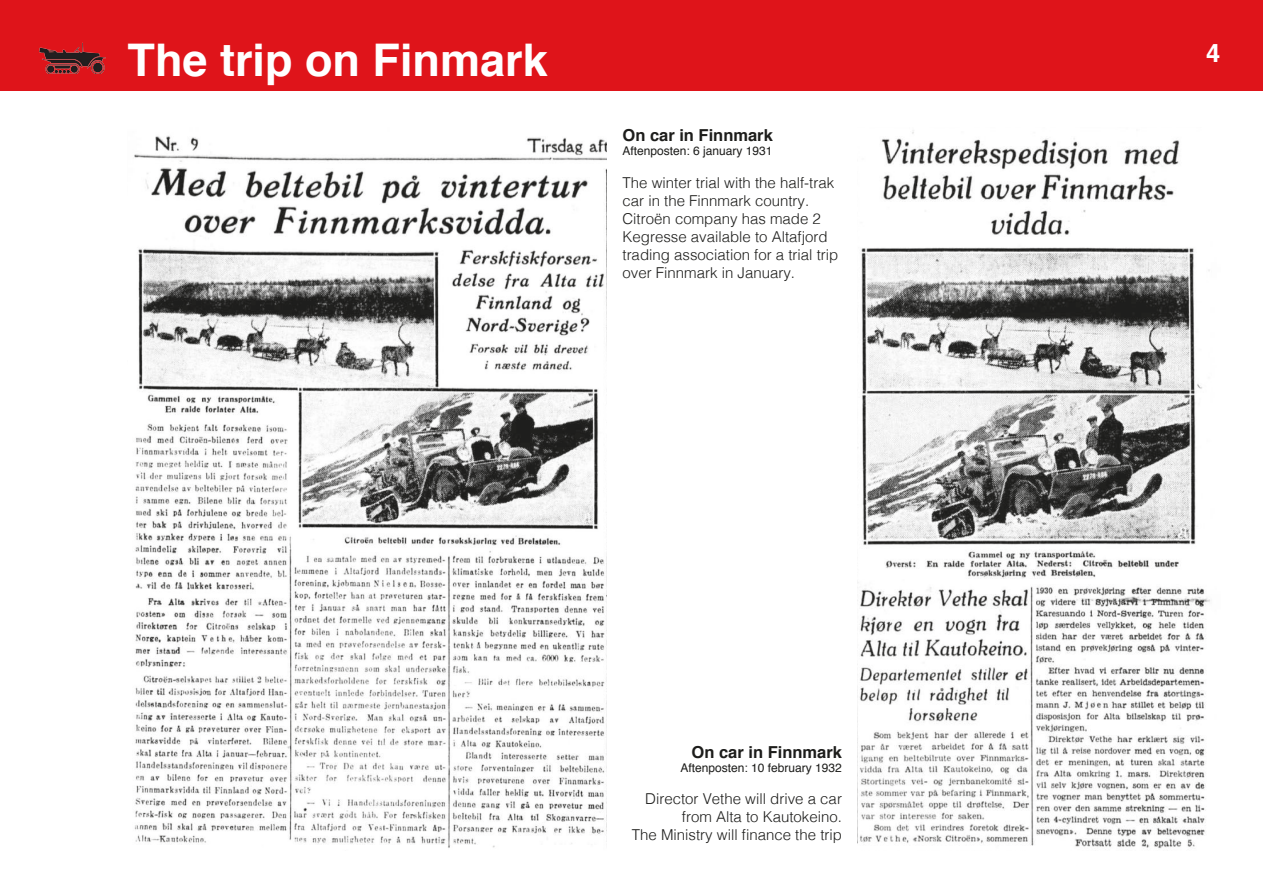
<style>
.page{position:relative;width:1263px;height:893px;background:#fff}
.page>*{position:absolute;margin:0;border:0;box-sizing:border-box;transform-origin:0 0}
.t1{font:700 45px "Helvetica";color:#fff}
.t2{font:700 25.5px "Helvetica";color:#fff}
.t3{font:700 16.5px "Helvetica";color:#1d1d1b}
.t4{font:300 15px/18px "Helvetica";color:#1d1d1b}
.t5{font:12px "Helvetica";color:#1d1d1b}
</style>
<div class="page">
<div style="left:0;top:0;width:1262px;height:91px;background:#df141a"></div>
<img style="left:39px;top:43px;width:67px;height:31px">
<img style="left:858px;top:130px;width:352px;height:719px">
<img style="left:134px;top:136px;width:472px;height:712px">
<h1 class="t1" style="left:128px;top:24px;width:422px">The trip on Finmark</h1>
<h2 class="t2" style="left:1206px;top:32px;width:16px">4</h2>
<p class="t3" style="left:622px;top:122px;width:152px">On car in Finnmark</p>
<p class="t5" style="left:622px;top:142px;width:152px">Aftenposten: 6 january 1931</p>
<p class="t4" style="left:622px;top:172px;width:217px">The winter trial with the half-trak car in the Finnmark country.<br>Citroën company has made 2<br>Kegresse available to Altafjord trading association for a trial trip over Finnmark in January.</p>
<p class="t3" style="left:692px;top:738px;width:152px">On car in Finnmark</p>
<p class="t5" style="left:680px;top:759px;width:163px">Aftenposten: 10 february 1932</p>
<p class="t4" style="left:632px;top:789px;width:212px;text-align:right">Director Vethe will drive a car from Alta to Kautokeino.<br>The Ministry will finance the trip</p>
</div>
